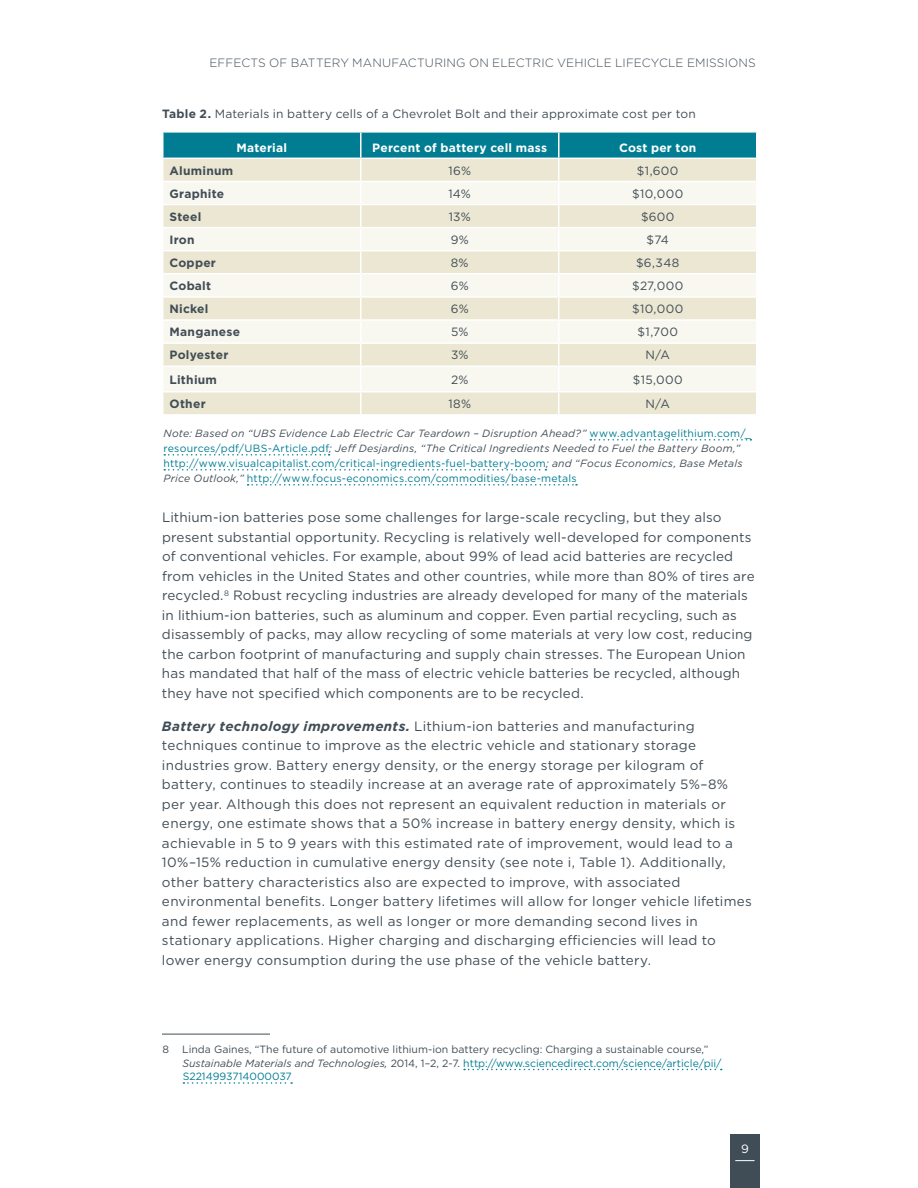
<style>
.page{position:relative;width:918px;height:1188px;background:#fff}
.page>*{position:absolute;margin:0;border:0;box-sizing:border-box;transform-origin:0 0}
.t1{font:13.5px/19.5px "Gotham";letter-spacing:.015em;color:#414d56}
.t2{font:12px "Gotham";letter-spacing:.015em;color:#414d56}
.t3{font:700 12px "Gotham";letter-spacing:.02em;color:#414d56}
.t4{font:300 12px "Gotham";letter-spacing:.01em;color:#414d56}
.t5{font:700 12px "Gotham";letter-spacing:.02em;color:#fff}
.t6{font:12px "Gotham";color:#fff}
.t7{font:10.5px/15px "Gotham";letter-spacing:.02em;color:#007d93}
.t8{font:10.5px/13.5px "Gotham";color:#414d56}
.s1{font-weight:700}
.s2{font-style:italic;color:#414d56}
.s3{font-weight:700;font-style:italic}
.s4{font-style:italic}
.s5{color:#007d93}
</style>
<div class="page">
<div style="left:730px;top:1134px;width:30px;height:54px;background:#414d56"></div>
<svg style="left:735px;top:1160px;width:20px;height:1px"></svg>
<div style="left:164px;top:133px;width:592px;height:25px;background:#007d93"></div>
<div style="left:164px;top:159px;width:592px;height:255px;background:#ebe7d2"></div>
<svg style="left:164px;top:182px;width:592px;height:209px;fill:#f8f7f0"></svg>
<hr style="left:360px;top:133px;width:2px;height:25px;background:#fff">
<hr style="left:558px;top:133px;width:2px;height:25px;background:#fff">
<hr style="left:360px;top:159px;width:2px;height:22px;background:#fff">
<hr style="left:558px;top:159px;width:2px;height:22px;background:#fff">
<hr style="left:162px;top:181px;width:199px;height:1px;background:#fff">
<hr style="left:361px;top:181px;width:198px;height:1px;background:#fff">
<hr style="left:360px;top:182px;width:2px;height:22px;background:#fff">
<hr style="left:559px;top:181px;width:199px;height:1px;background:#fff">
<hr style="left:558px;top:182px;width:2px;height:22px;background:#fff">
<hr style="left:162px;top:204px;width:199px;height:1px;background:#fff">
<hr style="left:361px;top:204px;width:198px;height:1px;background:#fff">
<hr style="left:360px;top:205px;width:2px;height:22px;background:#fff">
<hr style="left:559px;top:204px;width:199px;height:1px;background:#fff">
<hr style="left:558px;top:205px;width:2px;height:22px;background:#fff">
<hr style="left:162px;top:227px;width:199px;height:1px;background:#fff">
<hr style="left:361px;top:227px;width:198px;height:1px;background:#fff">
<hr style="left:360px;top:228px;width:2px;height:22px;background:#fff">
<hr style="left:559px;top:227px;width:199px;height:1px;background:#fff">
<hr style="left:558px;top:228px;width:2px;height:22px;background:#fff">
<hr style="left:162px;top:250px;width:199px;height:1px;background:#fff">
<hr style="left:361px;top:250px;width:198px;height:1px;background:#fff">
<hr style="left:360px;top:251px;width:2px;height:22px;background:#fff">
<hr style="left:559px;top:250px;width:199px;height:1px;background:#fff">
<hr style="left:558px;top:251px;width:2px;height:22px;background:#fff">
<hr style="left:162px;top:273px;width:199px;height:2px;background:#fff">
<hr style="left:361px;top:273px;width:198px;height:2px;background:#fff">
<hr style="left:360px;top:275px;width:2px;height:21px;background:#fff">
<hr style="left:559px;top:273px;width:199px;height:2px;background:#fff">
<hr style="left:558px;top:275px;width:2px;height:21px;background:#fff">
<hr style="left:162px;top:296px;width:199px;height:2px;background:#fff">
<hr style="left:361px;top:296px;width:198px;height:2px;background:#fff">
<hr style="left:360px;top:298px;width:2px;height:21px;background:#fff">
<hr style="left:559px;top:296px;width:199px;height:2px;background:#fff">
<hr style="left:558px;top:298px;width:2px;height:21px;background:#fff">
<hr style="left:162px;top:319px;width:199px;height:2px;background:#fff">
<hr style="left:361px;top:319px;width:198px;height:2px;background:#fff">
<hr style="left:360px;top:321px;width:2px;height:21px;background:#fff">
<hr style="left:559px;top:319px;width:199px;height:2px;background:#fff">
<hr style="left:558px;top:321px;width:2px;height:21px;background:#fff">
<hr style="left:162px;top:342px;width:199px;height:2px;background:#fff">
<hr style="left:361px;top:342px;width:198px;height:2px;background:#fff">
<hr style="left:360px;top:344px;width:2px;height:21px;background:#fff">
<hr style="left:559px;top:342px;width:199px;height:2px;background:#fff">
<hr style="left:558px;top:344px;width:2px;height:21px;background:#fff">
<hr style="left:162px;top:365px;width:199px;height:2px;background:#fff">
<hr style="left:361px;top:365px;width:198px;height:2px;background:#fff">
<hr style="left:360px;top:367px;width:2px;height:24px;background:#fff">
<hr style="left:559px;top:365px;width:199px;height:2px;background:#fff">
<hr style="left:558px;top:367px;width:2px;height:24px;background:#fff">
<hr style="left:162px;top:391px;width:199px;height:2px;background:#fff">
<hr style="left:361px;top:391px;width:198px;height:2px;background:#fff">
<hr style="left:360px;top:393px;width:2px;height:21px;background:#fff">
<hr style="left:559px;top:391px;width:199px;height:2px;background:#fff">
<hr style="left:558px;top:393px;width:2px;height:21px;background:#fff">
<svg style="left:590px;top:439px;width:161px;height:2px"></svg>
<svg style="left:164px;top:454px;width:166px;height:2px"></svg>
<svg style="left:164px;top:469px;width:382px;height:2px"></svg>
<svg style="left:248px;top:484px;width:329px;height:2px"></svg>
<hr style="left:162px;top:1034px;width:108px;height:1px;background:#414d56">
<svg style="left:464px;top:1069px;width:258px;height:1px"></svg>
<svg style="left:183px;top:1082px;width:109px;height:2px"></svg>
<p class="t4" style="left:210px;top:55px;width:548px">EFFECTS OF BATTERY MANUFACTURING ON ELECTRIC VEHICLE LIFECYCLE EMISSIONS</p>
<p class="t2" style="left:162px;top:106px;width:535px"><span class="s1">Table 2.</span> Materials in battery cells of a Chevrolet Bolt and their approximate cost per ton</p>
<p class="t5" style="left:236px;top:139px;width:52px">Material</p>
<p class="t5" style="left:372px;top:139px;width:176px">Percent of battery cell mass</p>
<p class="t5" style="left:619px;top:139px;width:79px">Cost per ton</p>
<p class="t3" style="left:170px;top:162px;width:65px">Aluminum</p>
<p class="t2" style="left:448px;top:163px;width:24px">16%</p>
<p class="t2" style="left:637px;top:163px;width:43px">$1,600</p>
<p class="t3" style="left:170px;top:186px;width:56px">Graphite</p>
<p class="t2" style="left:448px;top:186px;width:24px">14%</p>
<p class="t2" style="left:632px;top:186px;width:53px">$10,000</p>
<p class="t3" style="left:170px;top:209px;width:33px">Steel</p>
<p class="t2" style="left:449px;top:209px;width:23px">13%</p>
<p class="t2" style="left:641px;top:209px;width:35px">$600</p>
<p class="t3" style="left:170px;top:232px;width:27px">Iron</p>
<p class="t2" style="left:451px;top:232px;width:20px">9%</p>
<p class="t2" style="left:647px;top:232px;width:24px">$74</p>
<p class="t3" style="left:170px;top:255px;width:48px">Copper</p>
<p class="t2" style="left:451px;top:255px;width:19px">8%</p>
<p class="t2" style="left:636px;top:255px;width:45px">$6,348</p>
<p class="t3" style="left:170px;top:278px;width:43px">Cobalt</p>
<p class="t2" style="left:451px;top:278px;width:19px">6%</p>
<p class="t2" style="left:632px;top:278px;width:53px">$27,000</p>
<p class="t3" style="left:170px;top:301px;width:40px">Nickel</p>
<p class="t2" style="left:451px;top:301px;width:19px">6%</p>
<p class="t2" style="left:632px;top:301px;width:53px">$10,000</p>
<p class="t3" style="left:170px;top:324px;width:72px">Manganese</p>
<p class="t2" style="left:451px;top:324px;width:19px">5%</p>
<p class="t2" style="left:638px;top:324px;width:42px">$1,700</p>
<p class="t3" style="left:170px;top:347px;width:60px">Polyester</p>
<p class="t2" style="left:451px;top:348px;width:19px">3%</p>
<p class="t2" style="left:646px;top:348px;width:26px">N/A</p>
<p class="t3" style="left:170px;top:372px;width:49px">Lithium</p>
<p class="t2" style="left:451px;top:372px;width:19px">2%</p>
<p class="t2" style="left:633px;top:372px;width:51px">$15,000</p>
<p class="t3" style="left:170px;top:396px;width:38px">Other</p>
<p class="t2" style="left:449px;top:396px;width:24px">18%</p>
<p class="t2" style="left:646px;top:396px;width:26px">N/A</p>
<p class="t7" style="left:164px;top:425px;width:589px"><span class="s2">Note: Based on “UBS Evidence Lab Electric Car Teardown – Disruption Ahead?”</span> www.advantagelithium.com/_ resources/pdf/UBS-Article.pdf<span class="s2">; Jeff Desjardins, “The Critical Ingredients Needed to Fuel the Battery Boom,” </span>http://www.visualcapitalist.com/critical-ingredients-fuel-battery-boom<span class="s2">; and “Focus Economics, Base Metals Price Outlook,”</span> http://www.focus-economics.com/commodities/base-metals</p>
<p class="t1" style="left:162px;top:507px;width:594px">Lithium-ion batteries pose some challenges for large-scale recycling, but they also present substantial opportunity. Recycling is relatively well-developed for components of conventional vehicles. For example, about 99% of lead acid batteries are recycled from vehicles in the United States and other countries, while more than 80% of tires are recycled.<sup>8</sup> Robust recycling industries are already developed for many of the materials in lithium-ion batteries, such as aluminum and copper. Even partial recycling, such as disassembly of packs, may allow recycling of some materials at very low cost, reducing the carbon footprint of manufacturing and supply chain stresses. The European Union has mandated that half of the mass of electric vehicle batteries be recycled, although they have not specified which components are to be recycled.</p>
<p class="t1" style="left:162px;top:716px;width:591px"><span class="s3">Battery technology improvements.</span> Lithium-ion batteries and manufacturing techniques continue to improve as the electric vehicle and stationary storage industries grow. Battery energy density, or the energy storage per kilogram of battery, continues to steadily increase at an average rate of approximately 5%–8% per year. Although this does not represent an equivalent reduction in materials or energy, one estimate shows that a 50% increase in battery energy density, which is achievable in 5 to 9 years with this estimated rate of improvement, would lead to a 10%–15% reduction in cumulative energy density (see note i, Table 1). Additionally, other battery characteristics also are expected to improve, with associated environmental benefits. Longer battery lifetimes will allow for longer vehicle lifetimes and fewer replacements, as well as longer or more demanding second lives in stationary applications. Higher charging and discharging efficiencies will lead to lower energy consumption during the use phase of the vehicle battery.</p>
<p class="t8" style="left:182px;top:1042px;width:541px;text-indent:-20px">8 Linda Gaines, “The future of automotive lithium-ion battery recycling: Charging a sustainable course,”<br><span class="s4">Sustainable Materials and Technologies,</span> 2014, 1–2, 2-7. <span class="s5">http://www.sciencedirect.com/science/article/pii/<br>S2214993714000037</span></p>
<p class="t6" style="left:741px;top:1141px;width:9px">9</p>
</div>
